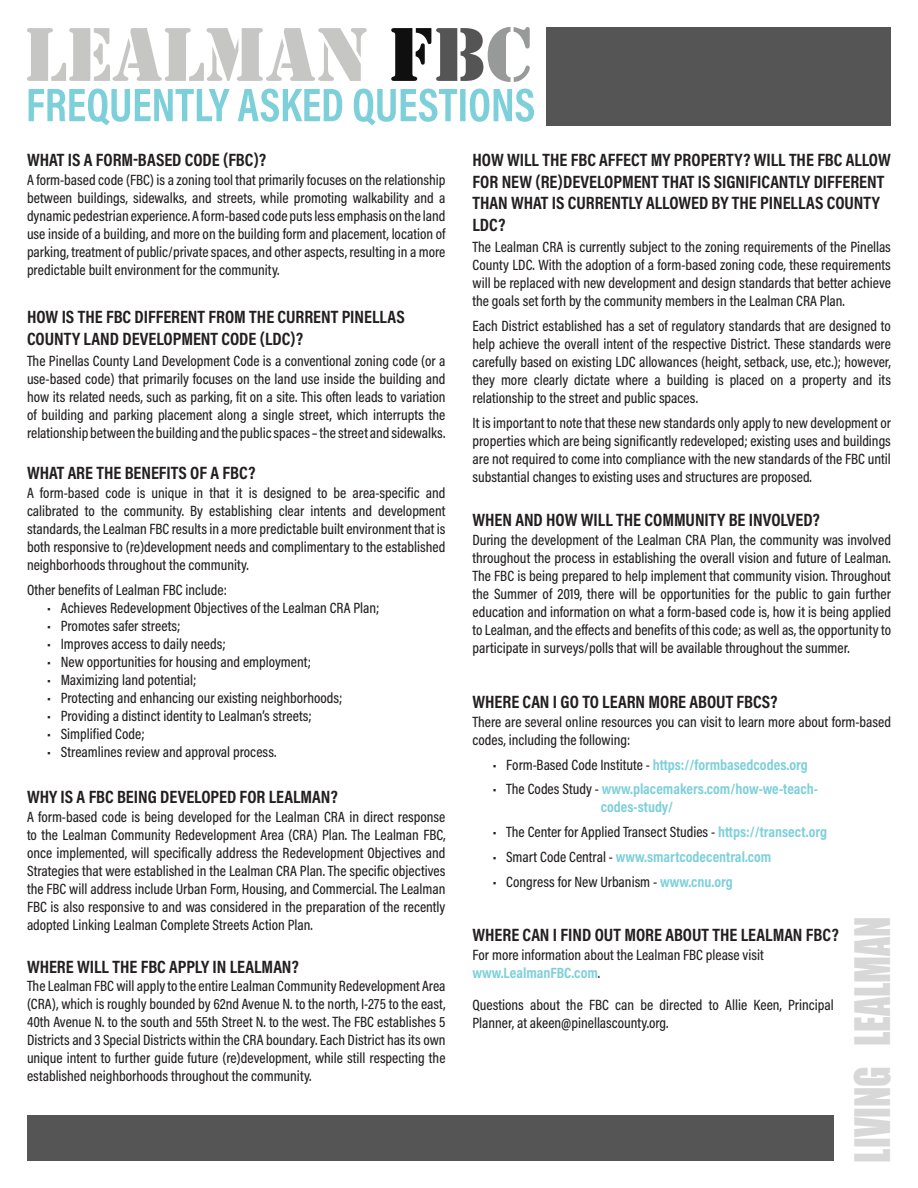
<style>
.page{position:relative;width:918px;height:1188px;background:#fff}
.page>*{position:absolute;margin:0;border:0;box-sizing:border-box;transform-origin:0 0}
.t1{font:44.85px "Impact";color:#d8d8d8;scale:.84 1}
.t2{font:700 18px/21.6px "Acumin Pro Cond";color:#231f20}
.t3{font:500 15px/18px "Acumin Pro Cond";color:#231f20;text-align:justify}
.t4{font:700 15px "Acumin Pro Cond";color:#7dd0da}
.s1{font-weight:500;color:#231f20}
.s2{font-weight:700;color:#7dd0da}
</style>
<div class="page">
<svg style="left:27px;top:28px;width:340px;height:53px"></svg>
<svg style="left:391px;top:27px;width:139px;height:55px"></svg>
<svg style="left:29px;top:89px;width:505px;height:37px"></svg>
<div style="left:27px;top:1116px;width:807px;height:45px;background:#565555"></div>
<div style="left:546px;top:27px;width:345px;height:99px;background:#565555"></div>
<p class="t2" style="left:27px;top:149px;width:241px">WHAT IS A FORM-BASED CODE (FBC)?</p>
<p class="t3" style="left:27px;top:171px;width:420px">A form-based code (FBC) is a zoning tool that primarily focuses on the relationship between buildings, sidewalks, and streets, while promoting walkability and a dynamic pedestrian experience. A form-based code puts less emphasis on the land use inside of a building, and more on the building form and placement, location of parking, treatment of public/private spaces, and other aspects, resulting in a more predictable built environment for the community.</p>
<p class="t2" style="left:27px;top:306px;width:379px">HOW IS THE FBC DIFFERENT FROM THE CURRENT PINELLAS<br>COUNTY LAND DEVELOPMENT CODE (LDC)?</p>
<p class="t3" style="left:27px;top:352px;width:420px">The Pinellas County Land Development Code is a conventional zoning code (or a use-based code) that primarily focuses on the land use inside the building and how its related needs, such as parking, fit on a site. This often leads to variation of building and parking placement along a single street, which interrupts the relationship between the building and the public spaces – the street and sidewalks.</p>
<p class="t2" style="left:27px;top:461px;width:230px">WHAT ARE THE BENEFITS OF A FBC?</p>
<p class="t3" style="left:27px;top:484px;width:420px">A form-based code is unique in that it is designed to be area-specific and calibrated to the community. By establishing clear intents and development standards, the Lealman FBC results in a more predictable built environment that is both responsive to (re)development needs and complimentary to the established neighborhoods throughout the community.</p>
<p class="t3" style="left:27px;top:580px;width:201px">Other benefits of Lealman FBC include:</p>
<p class="t3" style="left:47px;top:598px;width:334px">• Achieves Redevelopment Objectives of the Lealman CRA Plan;</p>
<p class="t3" style="left:47px;top:616px;width:135px">• Promotes safer streets;</p>
<p class="t3" style="left:47px;top:634px;width:180px">• Improves access to daily needs;</p>
<p class="t3" style="left:47px;top:652px;width:265px">• New opportunities for housing and employment;</p>
<p class="t3" style="left:47px;top:670px;width:151px">• Maximizing land potential;</p>
<p class="t3" style="left:47px;top:688px;width:297px">• Protecting and enhancing our existing neighborhoods;</p>
<p class="t3" style="left:47px;top:706px;width:266px">• Providing a distinct identity to Lealman’s streets;</p>
<p class="t3" style="left:47px;top:724px;width:99px">• Simplified Code;</p>
<p class="t3" style="left:47px;top:742px;width:231px">• Streamlines review and approval process.</p>
<p class="t2" style="left:27px;top:785px;width:312px">WHY IS A FBC BEING DEVELOPED FOR LEALMAN?</p>
<p class="t3" style="left:27px;top:808px;width:420px">A form-based code is being developed for the Lealman CRA in direct response to the Lealman Community Redevelopment Area (CRA) Plan. The Lealman FBC, once implemented, will specifically address the Redevelopment Objectives and Strategies that were established in the Lealman CRA Plan. The specific objectives the FBC will address include Urban Form, Housing, and Commercial. The Lealman FBC is also responsive to and was considered in the preparation of the recently adopted Linking Lealman Complete Streets Action Plan.</p>
<p class="t2" style="left:27px;top:956px;width:273px">WHERE WILL THE FBC APPLY IN LEALMAN?</p>
<p class="t3" style="left:27px;top:976px;width:420px">The Lealman FBC will apply to the entire Lealman Community Redevelopment Area (CRA), which is roughly bounded by 62nd Avenue N. to the north, I-275 to the east, 40th Avenue N. to the south and 55th Street N. to the west. The FBC establishes 5<br>Districts and 3 Special Districts within the CRA boundary. Each District has its own unique intent to further guide future (re)development, while still respecting the established neighborhoods throughout the community.</p>
<p class="t2" style="left:472px;top:149px;width:420px">HOW WILL THE FBC AFFECT MY PROPERTY? WILL THE FBC ALLOW FOR NEW (RE)DEVELOPMENT THAT IS SIGNIFICANTLY DIFFERENT THAN WHAT IS CURRENTLY ALLOWED BY THE PINELLAS COUNTY LDC?</p>
<p class="t3" style="left:472px;top:238px;width:420px">The Lealman CRA is currently subject to the zoning requirements of the Pinellas County LDC. With the adoption of a form-based zoning code, these requirements will be replaced with new development and design standards that better achieve the goals set forth by the community members in the Lealman CRA Plan.</p>
<p class="t3" style="left:472px;top:317px;width:420px">Each District established has a set of regulatory standards that are designed to help achieve the overall intent of the respective District. These standards were carefully based on existing LDC allowances (height, setback, use, etc.); however, they more clearly dictate where a building is placed on a property and its relationship to the street and public spaces.</p>
<p class="t3" style="left:472px;top:413px;width:420px">It is important to note that these new standards only apply to new development or properties which are being significantly redeveloped; existing uses and buildings are not required to come into compliance with the new standards of the FBC until substantial changes to existing uses and structures are proposed.</p>
<p class="t2" style="left:472px;top:509px;width:349px">WHEN AND HOW WILL THE COMMUNITY BE INVOLVED?</p>
<p class="t3" style="left:472px;top:531px;width:420px">During the development of the Lealman CRA Plan, the community was involved throughout the process in establishing the overall vision and future of Lealman.<br>The FBC is being prepared to help implement that community vision. Throughout the Summer of 2019, there will be opportunities for the public to gain further education and information on what a form-based code is, how it is being applied to Lealman, and the effects and benefits of this code; as well as, the opportunity to participate in surveys/polls that will be available throughout the summer.</p>
<p class="t2" style="left:472px;top:690px;width:307px">WHERE CAN I GO TO LEARN MORE ABOUT FBCS?</p>
<p class="t3" style="left:472px;top:712px;width:420px">There are several online resources you can visit to learn more about form-based codes, including the following:</p>
<p class="t4" style="left:493px;top:755px;width:317px"><span class="s1">• Form-Based Code Institute -</span> https://formbasedcodes.org</p>
<p class="t4" style="left:493px;top:779px;width:327px"><span class="s1">• The Codes Study -</span> www.placemakers.com/how-we-teach-</p>
<p class="t4" style="left:601px;top:797px;width:74px">codes-study/</p>
<p class="t3" style="left:493px;top:823px;width:336px">• The Center for Applied Transect Studies - <span class="s2">https://transect.org</span></p>
<p class="t4" style="left:493px;top:847px;width:280px"><span class="s1">• Smart Code Central -</span> www.smartcodecentral.com</p>
<p class="t3" style="left:493px;top:872px;width:242px">• Congress for New Urbanism - <span class="s2">www.cnu.org</span></p>
<p class="t2" style="left:472px;top:923px;width:368px">WHERE CAN I FIND OUT MORE ABOUT THE LEALMAN FBC?</p>
<p class="t3" style="left:472px;top:946px;width:293px">For more information about the Lealman FBC please visit</p>
<p class="t4" style="left:472px;top:963px;width:129px">www.LealmanFBC.com<span class="s1">.</span></p>
<p class="t3" style="left:472px;top:995px;width:363px">Questions about the FBC can be directed to Allie Keen, Principal<br>Planner, at akeen@pinellascounty.org.</p>
<h1 class="t1" style="left:838px;top:1163px;width:295px;rotate:-90deg">LIVING LEALMAN</h1>
</div>
